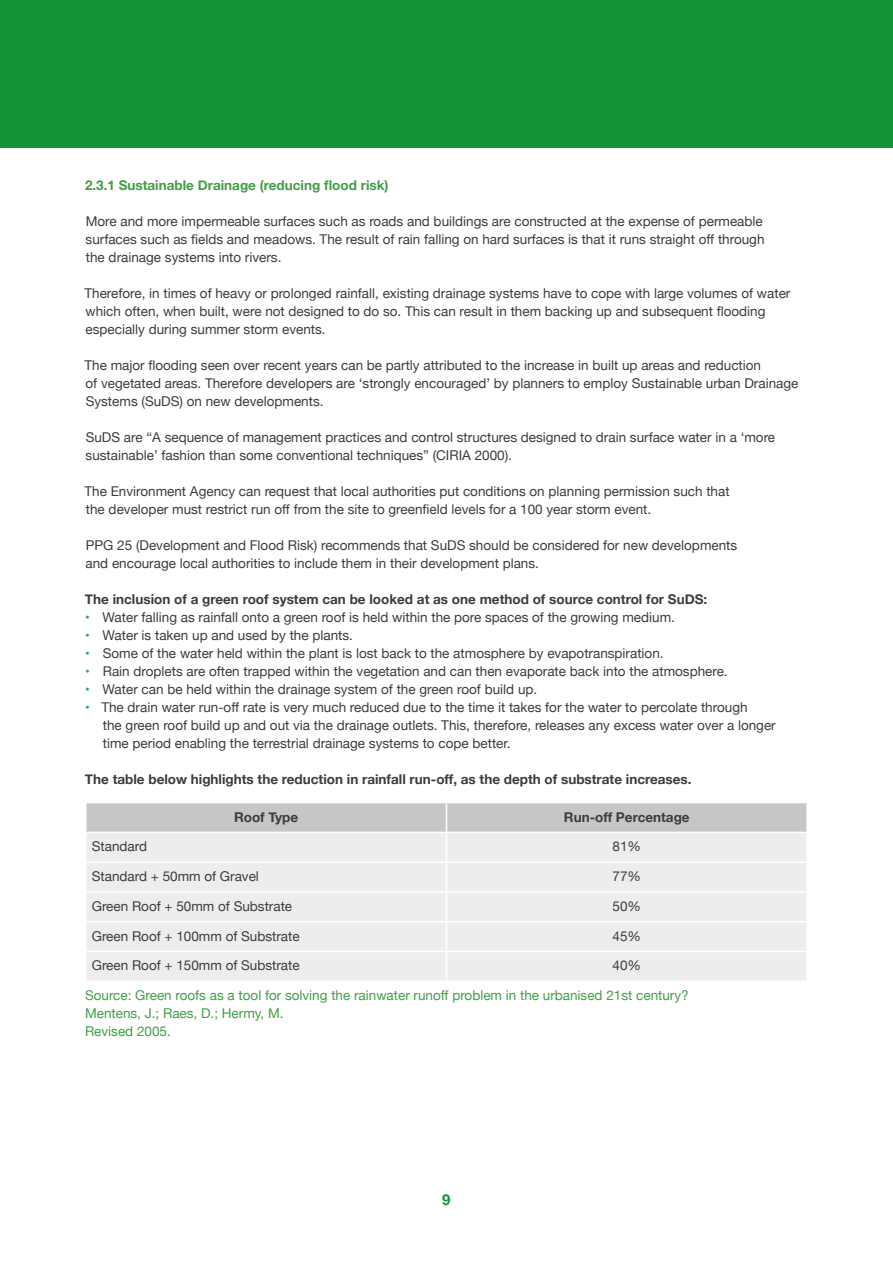
<style>
.page{position:relative;width:893px;height:1263px;background:#fff}
.page>*{position:absolute;margin:0;border:0;box-sizing:border-box;transform-origin:0 0}
.t1{font:700 15px "Helvetica Neue";color:#139439}
.t2{font:13.5px/18px "Helvetica Neue";color:#3c3c3b}
.t3{font:700 13.5px "Helvetica Neue";color:#3c3c3b}
.t4{font:13.5px/18px "Helvetica Neue";color:#439d47}
.t5{font:700 13.5px "Helvetica Neue";color:#439d47}
.s1{font-weight:700;color:#439d47}
</style>
<div class="page">
<div style="left:0;top:0;width:893px;height:148px;background:#139439"></div>
<svg style="left:86px;top:803px;width:721px;height:177px;background:#e7e7e7"></svg>
<hr style="left:806px;top:952px;width:2px;height:28px;background:#fff">
<p class="t5" style="left:85px;top:174px;width:305px">2.3.1 Sustainable Drainage (reducing flood risk)</p>
<p class="t2" style="left:86px;top:213px;width:680px">More and more impermeable surfaces such as roads and buildings are constructed at the expense of permeable surfaces such as fields and meadows. The result of rain falling on hard surfaces is that it runs straight off through the drainage systems into rivers.</p>
<p class="t2" style="left:84px;top:285px;width:707px">Therefore, in times of heavy or prolonged rainfall, existing drainage systems have to cope with large volumes of water which often, when built, were not designed to do so. This can result in them backing up and subsequent flooding especially during summer storm events.</p>
<p class="t2" style="left:84px;top:357px;width:715px">The major flooding seen over recent years can be partly attributed to the increase in built up areas and reduction<br>of vegetated areas. Therefore developers are ‘strongly encouraged’ by planners to employ Sustainable urban Drainage<br>Systems (SuDS) on new developments.</p>
<p class="t2" style="left:86px;top:429px;width:691px">SuDS are “A sequence of management practices and control structures designed to drain surface water in a ‘more sustainable’ fashion than some conventional techniques” (CIRIA 2000).</p>
<p class="t2" style="left:84px;top:483px;width:647px">The Environment Agency can request that local authorities put conditions on planning permission such that the developer must restrict run off from the site to greenfield levels for a 100 year storm event.</p>
<p class="t2" style="left:86px;top:537px;width:653px">PPG 25 (Development and Flood Risk) recommends that SuDS should be considered for new developments and encourage local authorities to include them in their development plans.</p>
<p class="t3" style="left:85px;top:588px;width:624px">The inclusion of a green roof system can be looked at as one method of source control for SuDS:</p>
<p class="t2" style="left:85px;top:609px;width:591px"><span class="s1">•</span> Water falling as rainfall onto a green roof is held within the pore spaces of the growing medium.</p>
<p class="t2" style="left:85px;top:627px;width:269px"><span class="s1">•</span> Water is taken up and used by the plants.</p>
<p class="t2" style="left:85px;top:645px;width:580px"><span class="s1">•</span> Some of the water held within the plant is lost back to the atmosphere by evapotranspiration.</p>
<p class="t2" style="left:85px;top:663px;width:644px"><span class="s1">•</span> Rain droplets are often trapped within the vegetation and can then evaporate back into the atmosphere.</p>
<p class="t2" style="left:85px;top:681px;width:454px"><span class="s1">•</span> Water can be held within the drainage system of the green roof build up.</p>
<p class="t2" style="left:103px;top:699px;width:674px;text-indent:-18px"><span class="s1">•</span> The drain water run-off rate is very much reduced due to the time it takes for the water to percolate through<br>the green roof build up and out via the drainage outlets. This, therefore, releases any excess water over a longer time period enabling the terrestrial drainage systems to cope better.</p>
<p class="t3" style="left:85px;top:768px;width:608px">The table below highlights the reduction in rainfall run-off, as the depth of substrate increases.</p>
<p class="t3" style="left:234px;top:812px;width:66px">Roof Type</p>
<p class="t3" style="left:564px;top:812px;width:127px">Run-off Percentage</p>
<p class="t2" style="left:92px;top:838px;width:57px">Standard</p>
<p class="t2" style="left:613px;top:838px;width:30px">81%</p>
<p class="t2" style="left:92px;top:868px;width:169px">Standard + 50mm of Gravel</p>
<p class="t2" style="left:613px;top:868px;width:30px">77%</p>
<p class="t2" style="left:92px;top:898px;width:202px">Green Roof + 50mm of Substrate</p>
<p class="t2" style="left:613px;top:898px;width:30px">50%</p>
<p class="t2" style="left:92px;top:927px;width:209px">Green Roof + 100mm of Substrate</p>
<p class="t2" style="left:613px;top:927px;width:30px">45%</p>
<p class="t2" style="left:92px;top:957px;width:209px">Green Roof + 150mm of Substrate</p>
<p class="t2" style="left:613px;top:957px;width:30px">40%</p>
<p class="t4" style="left:85px;top:987px;width:605px">Source: Green roofs as a tool for solving the rainwater runoff problem in the urbanised 21st century?<br>Mentens, J.; Raes, D.; Hermy, M.<br>Revised 2005.</p>
<p class="t1" style="left:442px;top:1188px;width:10px">9</p>
</div>
